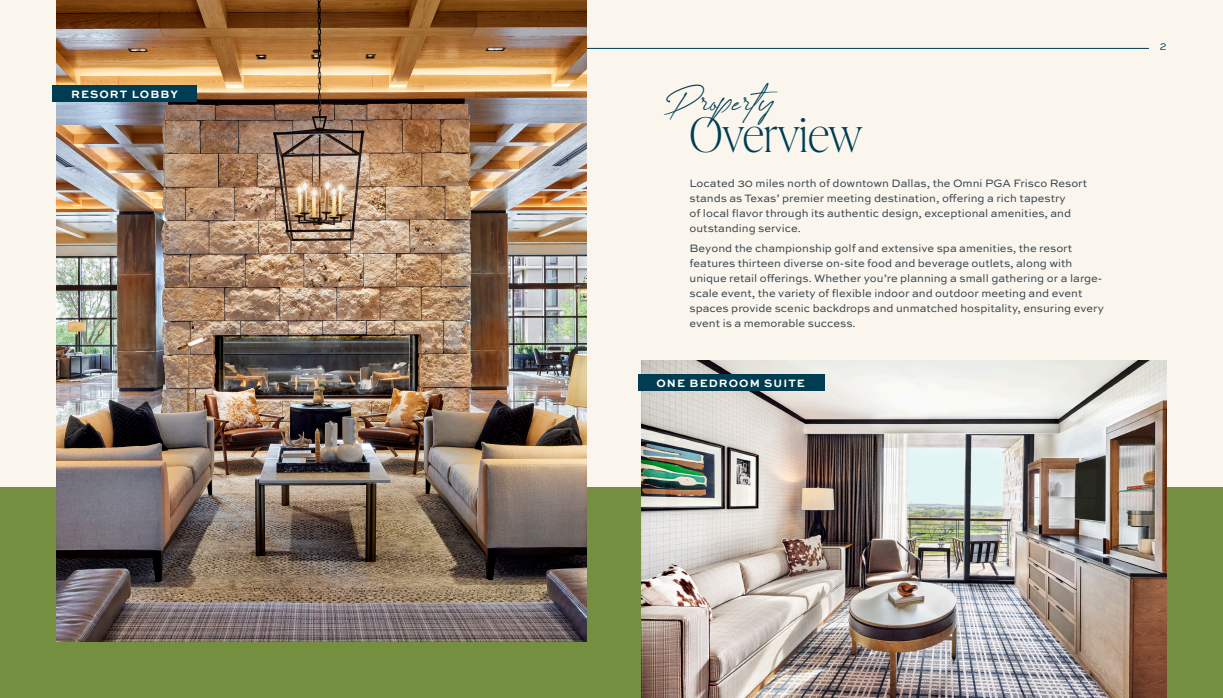
<style>
.page{position:relative;width:1223px;height:698px;background:#fff}
.page>*{position:absolute;margin:0;border:0;box-sizing:border-box;transform-origin:0 0}
.t1{font:100 47.5px "Ivy Presto Display";color:#003d52}
.t2{font:42.88px "Creattion Demo";color:#003d52}
.Body{font:11.25px/15px "Sweet Sans Pro";color:#334047}
.subhead{font:700 11.25px "Sweet Sans Pro";letter-spacing:.095em;color:#fff}
.t3{font:10px "Sweet Sans Pro";color:#003d52}
</style>
<div class="page">
<div style="left:0;top:0;width:1222px;height:491px;background:#faf5ed"></div>
<div style="left:0;top:487px;width:1222px;height:211px;background:#748f3f"></div>
<img style="left:641px;top:360px;width:525px;height:337px">
<hr style="left:129px;top:48px;width:1020px;height:1px;background:#003d52">
<img style="left:56px;top:0;width:530px;height:641px">
<div style="left:52px;top:85px;width:145px;height:17px;background:#003d52"></div>
<div style="left:637px;top:374px;width:187px;height:17px;background:#003d52"></div>
<p class="subhead" style="left:71px;top:86px;width:108px">RESORT LOBBY</p>
<p class="t2" style="left:664px;top:82px;width:125px">P roperty</p>
<p class="t1" style="left:689px;top:101px;width:174px">Overview</p>
<p class="Body" style="left:689px;top:175px;width:399px">Located 30 miles north of downtown Dallas, the Omni PGA Frisco Resort stands as Texas’ premier meeting destination, offering a rich tapestry<br>of local flavor through its authentic design, exceptional amenities, and outstanding service.</p>
<p class="Body" style="left:689px;top:240px;width:416px">Beyond the championship golf and extensive spa amenities, the resort features thirteen diverse on-site food and beverage outlets, along with unique retail offerings. Whether you’re planning a small gathering or a large&shy;scale event, the variety of flexible indoor and outdoor meeting and event spaces provide scenic backdrops and unmatched hospitality, ensuring every event is a memorable success.</p>
<p class="subhead" style="left:656px;top:374px;width:150px">ONE BEDROOM SUITE</p>
<p class="t3" style="left:1159px;top:40px;width:8px">2</p>
</div>
